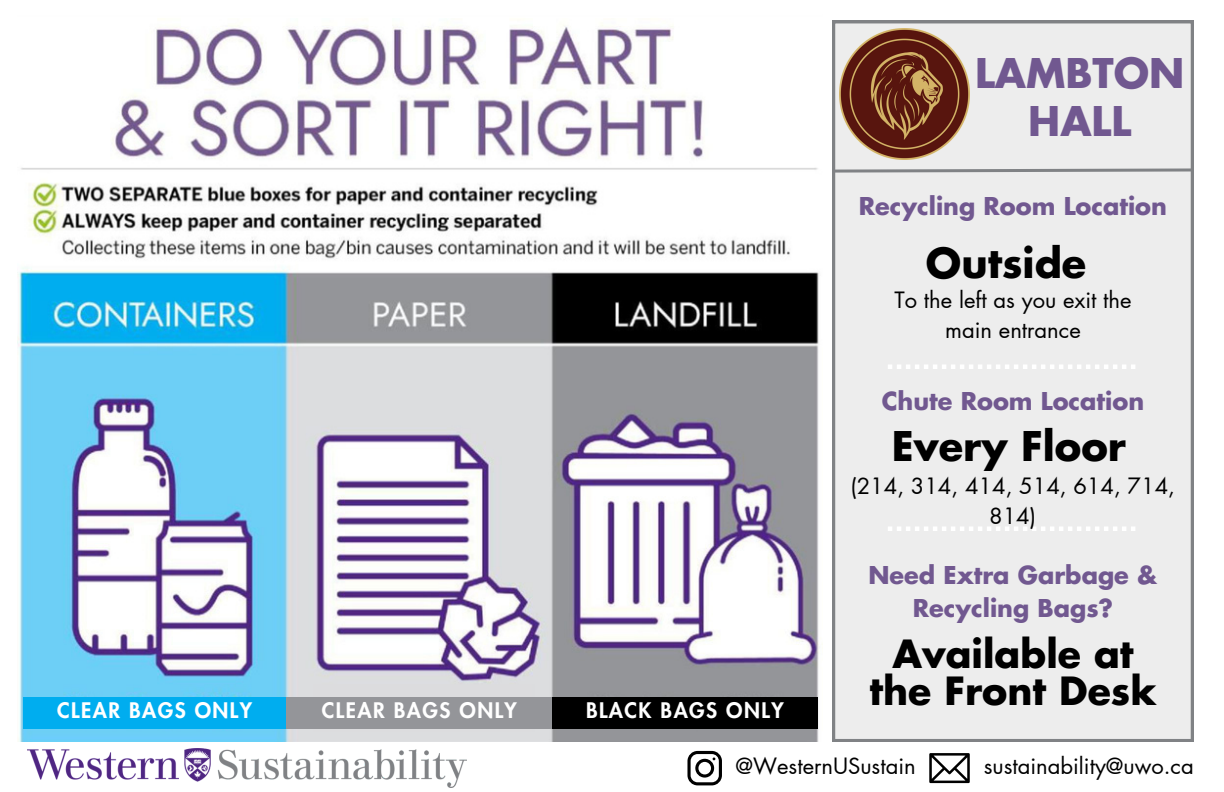
<style>
.page{position:relative;width:1224px;height:792px;background:#fff}
.page>*{position:absolute;margin:0;border:0;box-sizing:border-box;transform-origin:0 0}
.t1{font:700 40px "Futura LT Pro";color:#000}
.t2{font:700 40px "Futura LT Pro";color:#715890}
.t3{font:700 38px/37.6px "Futura LT Pro";color:#000;text-align:center}
.t4{font:700 24px/33px "Futura LT Pro";color:#715890;text-align:center}
.t5{font:22px/30px "Futura LT Pro";color:#000;text-align:center}
.t6{font:800 21px "Futura LT Pro";letter-spacing:.07em;color:#fff}
</style>
<div class="page">
<img style="left:27px;top:749px;width:440px;height:39px">
<div style="left:832px;top:20px;width:362px;height:722px;background:#ededed"></div>
<svg style="left:832px;top:167px;width:362px;height:7px;background:#bcbdbf"></svg>
<img style="left:17px;top:22px;width:806px;height:720px">
<div style="left:23px;top:697px;width:263px;height:31px;background:#00adef"></div>
<div style="left:286px;top:697px;width:266px;height:32px;background:#949599"></div>
<div style="left:552px;top:697px;width:265px;height:32px;background:#000"></div>
<svg style="left:888px;top:364px;width:247px;height:5px"></svg>
<svg style="left:929px;top:753px;width:41px;height:30px"></svg>
<svg style="left:687px;top:751px;width:35px;height:34px"></svg>
<svg style="left:888px;top:526px;width:247px;height:5px"></svg>
<img style="left:839px;top:29px;width:131px;height:130px">
<p class="t2" style="left:975px;top:55px;width:211px">LAMBTON</p>
<p class="t2" style="left:1028px;top:103px;width:104px">HALL</p>
<p class="t4" style="left:859px;top:190px;width:310px">Recycling Room Location</p>
<p class="t1" style="left:926px;top:245px;width:162px">Outside</p>
<p class="t5" style="left:895px;top:286px;width:239px">To the left as you exit the main entrance</p>
<p class="t4" style="left:882px;top:386px;width:264px">Chute Room Location</p>
<p class="t6" style="left:57px;top:701px;width:197px">CLEAR BAGS ONLY</p>
<p class="t6" style="left:322px;top:701px;width:197px">CLEAR BAGS ONLY</p>
<p class="t6" style="left:586px;top:701px;width:199px">BLACK BAGS ONLY</p>
<p class="t1" style="left:892px;top:428px;width:236px">Every Floor</p>
<p class="t5" style="left:850px;top:472px;width:326px">(214, 314, 414, 514, 614, 714,<br>814)</p>
<p class="t4" style="left:868px;top:560px;width:291px">Need Extra Garbage &amp;<br>Recycling Bags?</p>
<p class="t3" style="left:869px;top:637px;width:289px">Available at the Front Desk</p>
<p class="t5" style="left:736px;top:752px;width:182px">@WesternUSustain</p>
<p class="t5" style="left:984px;top:752px;width:212px">sustainability@uwo.ca</p>
</div>
